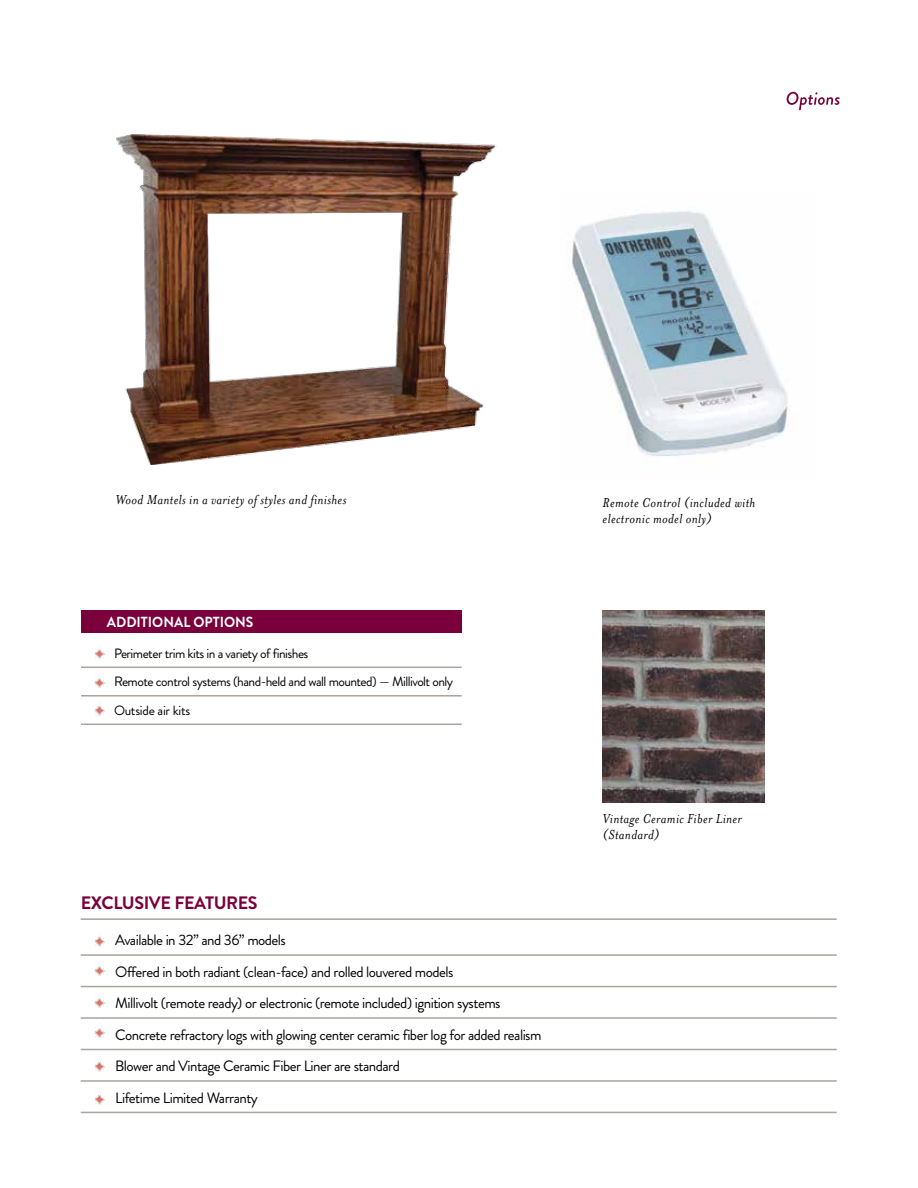
<style>
.page{position:relative;width:918px;height:1188px;background:#fff}
.page>*{position:absolute;margin:0;border:0;box-sizing:border-box;transform-origin:0 0}
.t1{font:700 18px "Brandon Grotesque";letter-spacing:-.025em;color:#7a003c}
.t2{font:15px/31.5px "Brandon Grotesque";letter-spacing:-.035em;color:#000}
.t3{font:italic 15px/16.5px "Mrs Eaves OT";letter-spacing:.025em;color:#000}
.t4{font:700 14.7px "Brandon Grotesque";color:#fff;scale:.95 1}
.t5{font:13.5px/28.5px "Brandon Grotesque";letter-spacing:-.04em;color:#000}
</style>
<div class="page">
<hr style="left:81px;top:918px;width:756px;height:2px;background:#aca39b">
<hr style="left:81px;top:954px;width:756px;height:2px;background:#aca39b">
<hr style="left:81px;top:986px;width:756px;height:1px;background:#aca39b">
<hr style="left:81px;top:1017px;width:756px;height:2px;background:#aca39b">
<hr style="left:81px;top:1049px;width:756px;height:1px;background:#aca39b">
<hr style="left:81px;top:1080px;width:756px;height:2px;background:#aca39b">
<hr style="left:81px;top:1112px;width:756px;height:1px;background:#aca39b">
<img style="left:95px;top:936px;width:9px;height:11px">
<img style="left:94px;top:649px;width:10px;height:10px">
<img style="left:94px;top:966px;width:10px;height:10px">
<img style="left:94px;top:678px;width:10px;height:10px">
<img style="left:94px;top:998px;width:10px;height:10px">
<img style="left:95px;top:705px;width:9px;height:11px">
<img style="left:94px;top:1028px;width:10px;height:10px">
<img style="left:95px;top:1061px;width:9px;height:11px">
<img style="left:95px;top:1094px;width:9px;height:11px">
<img style="left:603px;top:610px;width:162px;height:193px">
<img style="left:572px;top:210px;width:217px;height:247px">
<svg style="left:787px;top:92px;width:53px;height:18px"></svg>
<hr style="left:81px;top:667px;width:381px;height:1px;background:#aca39b">
<hr style="left:81px;top:695px;width:381px;height:2px;background:#aca39b">
<hr style="left:81px;top:724px;width:381px;height:1px;background:#aca39b">
<div style="left:81px;top:610px;width:381px;height:23px;background:#7a003c"></div>
<img style="left:116px;top:134px;width:380px;height:331px">
<p class="t3" style="left:116px;top:492px;width:232px">Wood Mantels in a variety of styles and finishes</p>
<p class="t4" style="left:107px;top:612px;width:156px">ADDITIONAL OPTIONS</p>
<p class="t5" style="left:114px;top:639px;width:341px">Perimeter trim kits in a variety of finishes<br>Remote control systems (hand-held and wall mounted) — Millivolt only<br>Outside air kits</p>
<p class="t1" style="left:81px;top:891px;width:178px">EXCLUSIVE FEATURES</p>
<p class="t2" style="left:115px;top:925px;width:428px">Available in 32” and 36” models<br>Offered in both radiant (clean-face) and rolled louvered models<br>Millivolt (remote ready) or electronic (remote included) ignition systems Concrete refractory logs with glowing center ceramic fiber log for added realism Blower and Vintage Ceramic Fiber Liner are standard<br>Lifetime Limited Warranty</p>
<p class="t3" style="left:603px;top:494px;width:154px">Remote Control (included with electronic model only)</p>
<p class="t3" style="left:603px;top:810px;width:141px">Vintage Ceramic Fiber Liner (Standard)</p>
</div>
